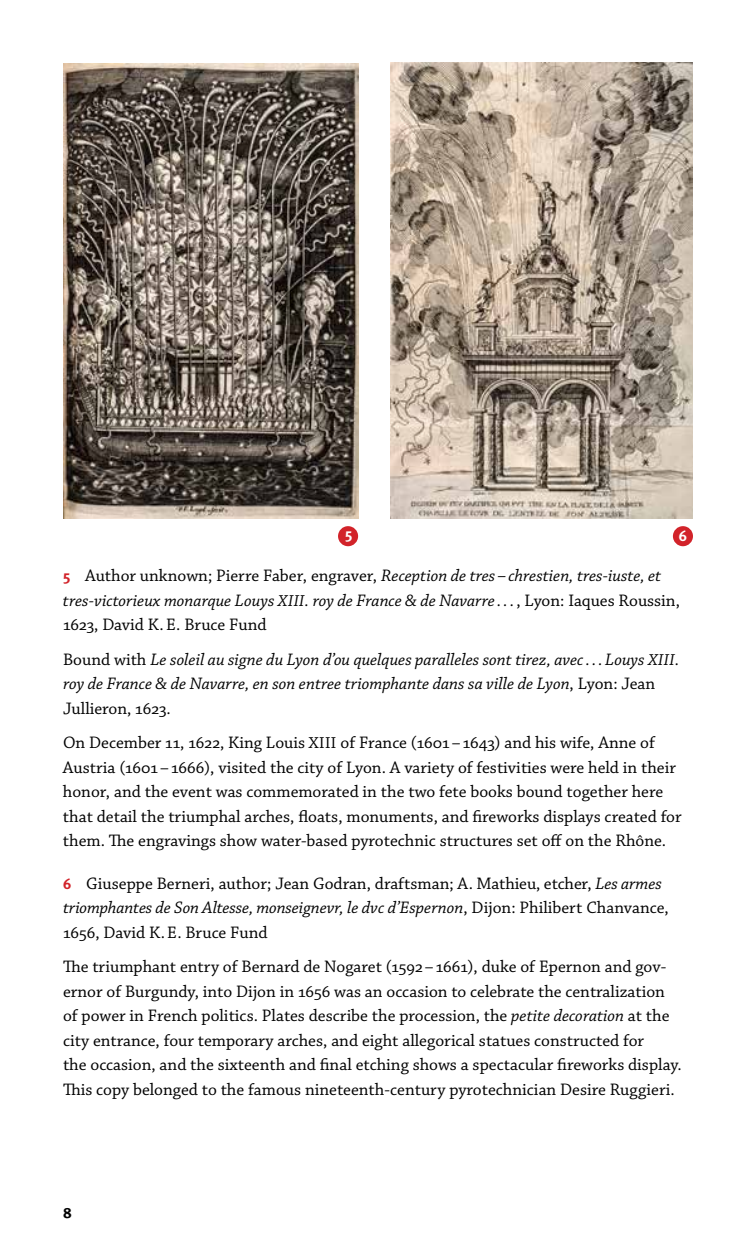
<style>
.page{position:relative;width:756px;height:1260px;background:#fff}
.page>*{position:absolute;margin:0;border:0;box-sizing:border-box;transform-origin:0 0}
.t1{font:17.5px/24.5px "Chaparral Pro";color:#000}
.t2{font:italic 17.5px/24.5px "Chaparral Pro";color:#000}
.t3{font:700 14.88px "Meta Plus";color:#fff}
.t4{font:700 14.88px "Meta Plus";color:#000}
.s1{font-family:"Meta Plus";font-weight:700;font-style:normal;font-size:14.88px;color:#d2232a}
.s2{font-style:normal}
.s3{font-size:16.62px}
.s4{font-family:"Meta Plus";font-weight:700;font-size:14.88px;color:#d2232a}
.s5{font-style:italic}
</style>
<div class="page">
<img style="left:63px;top:63px;width:295px;height:455px">
<img style="left:390px;top:63px;width:303px;height:455px">
<div style="left:338px;top:526px;width:20px;height:20px;background:#d2232a;border-radius:50%"></div>
<div style="left:673px;top:526px;width:20px;height:20px;background:#d2232a;border-radius:50%"></div>
<p class="t3" style="left:345px;top:525px;width:9px">5</p>
<p class="t3" style="left:679px;top:527px;width:10px">6</p>
<p class="t2" style="left:63px;top:564px;width:619px"><span class="s1">5</span> <span class="s2">Author unknown; Pierre Faber, engraver,</span> Reception de tres –chrestien, tres-iuste, et tres-victorieux monarque Louys <span class="s3">XIII</span>. roy de France &amp; de Navarre . . . <span class="s2">, Lyon: Iaques Roussin,<br>1623, David K.E. Bruce Fund</span></p>
<p class="t2" style="left:63px;top:648px;width:618px"><span class="s2">Bound with</span> Le soleil au signe du Lyon d’ou quelques paralleles sont tirez, avec. . .Louys <span class="s3">XIII</span>. roy de France &amp; de Navarre, en son entree triomphante dans sa ville de Lyon<span class="s2">, Lyon: Jean<br>Jullieron, 1623.</span></p>
<p class="t1" style="left:63px;top:731px;width:620px">On December 11, 1622, King Louis <span class="s3">XIII</span> of France (1601– 1643) and his wife, Anne of Austria (1601 –1666), visited the city of Lyon. A variety of festivities were held in their honor, and the event was commemorated in the two fete books bound together here that detail the triumphal arches, floats, monuments, and fireworks displays created for them. The engravings show water-based pyrotechnic structures set off on the Rhône.</p>
<p class="t1" style="left:63px;top:871px;width:607px"><span class="s4">6</span> Giuseppe Berneri, author; Jean Godran, draftsman; A. Mathieu, etcher, <span class="s5">Les armes triomphantes de Son Altesse, monseignevr, le dvc d’Espernon</span>, Dijon: Philibert Chanvance,<br>1656, David K.E. Bruce Fund</p>
<p class="t1" style="left:63px;top:955px;width:620px">The triumphant entry of Bernard de Nogaret (1592 –1661), duke of Epernon and gov&shy;ernor of Burgundy, into Dijon in 1656 was an occasion to celebrate the centralization of power in French politics. Plates describe the procession, the <span class="s5">petite decoration</span> at the city entrance, four temporary arches, and eight allegorical statues constructed for<br>the occasion, and the sixteenth and final etching shows a spectacular fireworks display.<br>This copy belonged to the famous nineteenth-century pyrotechnician Desire Ruggieri.</p>
<p class="t4" style="left:63px;top:1205px;width:10px">8</p>
</div>
